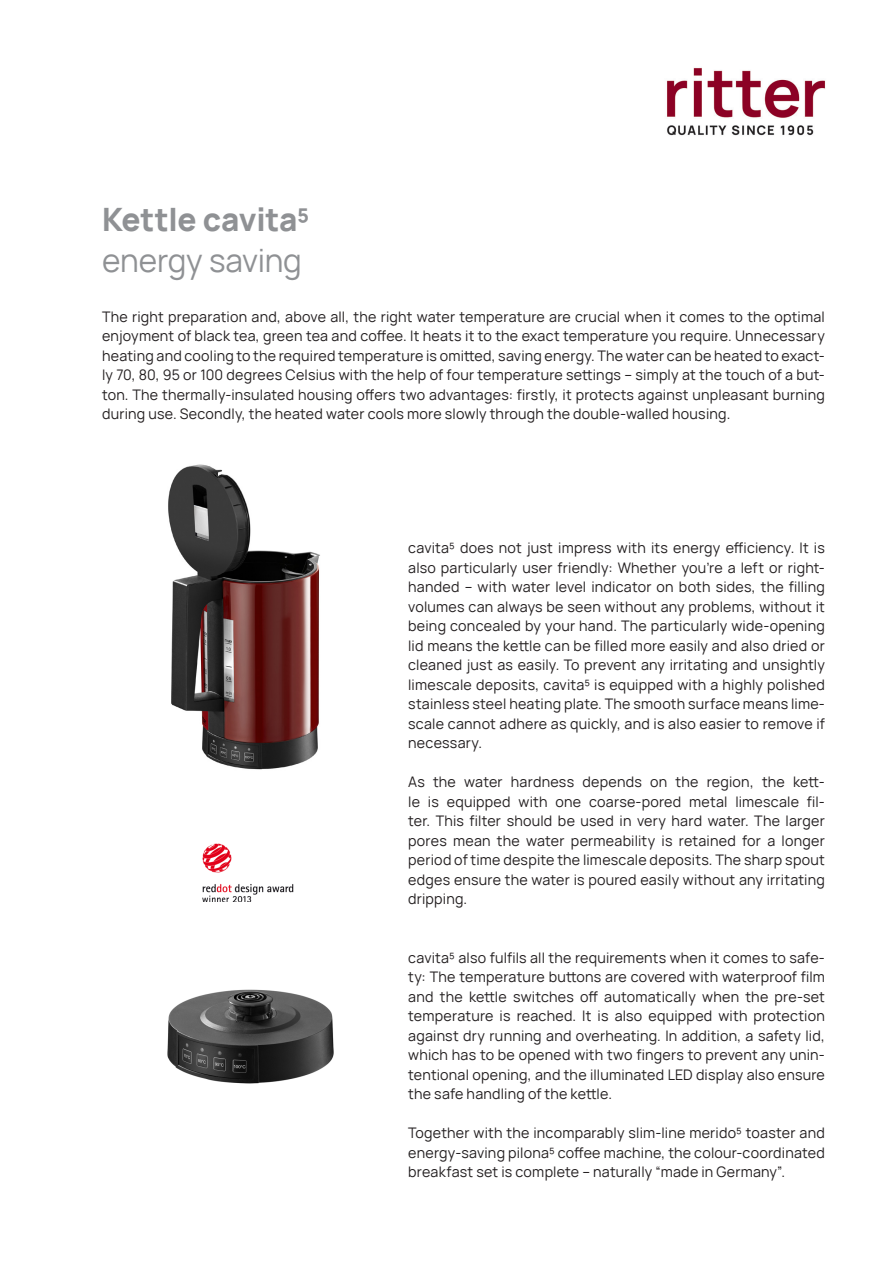
<style>
.page{position:relative;width:893px;height:1263px;background:#fff}
.page>*{position:absolute;margin:0;border:0;box-sizing:border-box;transform-origin:0 0}
.t1{font:800 31.5px "Manrope";letter-spacing:-.01em;color:#8f9194}
.t2{font:31.5px "Manrope";letter-spacing:-.005em;color:#8f9194}
.t3{font:14.25px/19.5px "Manrope";letter-spacing:.015em;color:#231f20;text-align:justify}
</style>
<div class="page">
<img style="left:168px;top:464px;width:152px;height:306px">
<img style="left:167px;top:989px;width:167px;height:95px">
<img style="left:667px;top:67px;width:158px;height:69px">
<img style="left:202px;top:843px;width:92px;height:58px">
<p class="t1" style="left:102px;top:193px;width:209px">Kettle cavita⁵</p>
<p class="t2" style="left:102px;top:237px;width:201px">energy saving</p>
<p class="t3" style="left:102px;top:306px;width:724px">The right preparation and, above all, the right water temperature are crucial when it comes to the optimal enjoyment of black tea, green tea and coffee. It heats it to the exact temperature you require. Unnecessary heating and cooling to the required temperature is omitted, saving energy. The water can be heated to exact&shy;ly 70, 80, 95 or 100 degrees Celsius with the help of four temperature settings – simply at the touch of a but&shy;ton. The thermally-insulated housing offers two advantages: firstly, it protects against unpleasant burning during use. Secondly, the heated water cools more slowly through the double-walled housing.</p>
<p class="t3" style="left:408px;top:537px;width:418px">cavita⁵ does not just impress with its energy efficiency. It is also particularly user friendly: Whether you’re a left or right&shy;handed – with water level indicator on both sides, the filling volumes can always be seen without any problems, without it being concealed by your hand. The particularly wide-opening lid means the kettle can be filled more easily and also dried or cleaned just as easily. To prevent any irritating and unsightly limescale deposits, cavita⁵ is equipped with a highly polished stainless steel heating plate. The smooth surface means lime&shy;scale cannot adhere as quickly, and is also easier to remove if necessary.</p>
<p class="t3" style="left:408px;top:771px;width:418px">As the water hardness depends on the region, the kett&shy;le is equipped with one coarse-pored metal limescale fil&shy;ter. This filter should be used in very hard water. The larger pores mean the water permeability is retained for a longer period of time despite the limescale deposits. The sharp spout edges ensure the water is poured easily without any irritating dripping.</p>
<p class="t3" style="left:408px;top:947px;width:418px">cavita⁵ also fulfils all the requirements when it comes to safe&shy;ty: The temperature buttons are covered with waterproof film and the kettle switches off automatically when the pre-set temperature is reached. It is also equipped with protection against dry running and overheating. In addition, a safety lid, which has to be opened with two fingers to prevent any unin&shy;tentional opening, and the illuminated LED display also ensure the safe handling of the kettle.</p>
<p class="t3" style="left:408px;top:1122px;width:418px">Together with the incomparably slim-line merido⁵ toaster and energy-saving pilona⁵ coffee machine, the colour-coordinated breakfast set is complete – naturally “made in Germany”.</p>
</div>
